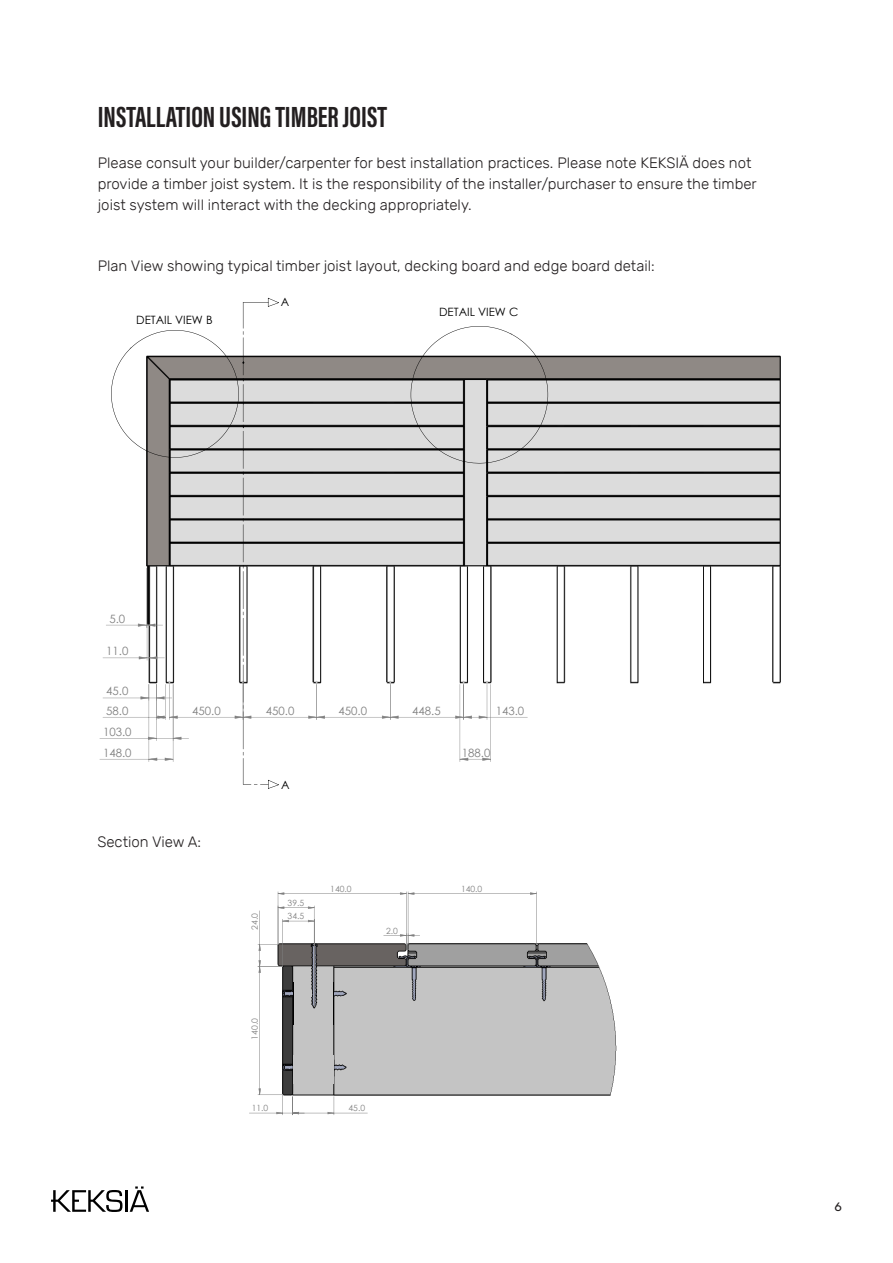
<style>
.page{position:relative;width:893px;height:1263px;background:#fff}
.page>*{position:absolute;margin:0;border:0;box-sizing:border-box;transform-origin:0 0}
.t1{font:30px "Acumin Variable Concept";color:#231f20}
.t2{font:300 15px/21px "Rubik";color:#231f20}
.t3{font:12.3px "Rubik";color:#231f20}
.t4{font:11.4px/19.2px "Century Gothic";color:#808080}
.t5{font:11.4px "Century Gothic";color:#000}
.t6{font:8.55px/13.4px "Century Gothic";color:#808080}
</style>
<div class="page">
<hr style="left:125px;top:1190px;width:3px;height:22px;background:#000">
<svg style="left:130px;top:1186px;width:19px;height:26px"></svg>
<svg style="left:51px;top:1190px;width:71px;height:22px"></svg>
<img style="left:528px;top:355px;width:253px;height:329px">
<svg style="left:528px;top:346px;width:20px;height:117px;background:#b9b8b7"></svg>
<svg style="left:100px;top:298px;width:428px;height:491px"></svg>
<img style="left:537px;top:943px;width:80px;height:153px">
<svg style="left:249px;top:891px;width:288px;height:224px"></svg>
<svg style="left:258px;top:910px;width:19px;height:185px"></svg>
<svg style="left:277px;top:893px;width:259px;height:221px;fill:#c4c4c4"></svg>
<div style="left:293px;top:1055px;width:41px;height:29px;background:#c4c4c4"></div>
<div style="left:294px;top:990px;width:18px;height:7px;background:#c4c4c4"></div>
<div style="left:317px;top:991px;width:17px;height:8px;background:#c4c4c4"></div>
<hr style="left:334px;top:982px;width:1px;height:42px;background:#000">
<hr style="left:293px;top:982px;width:1px;height:42px;background:#000">
<p class="t1" style="left:98px;top:96px;width:291px">INSTALLATION USING TIMBER JOIST</p>
<p class="t2" style="left:98px;top:153px;width:660px">Please consult your builder/carpenter for best installation practices. Please note KEKSIÄ does not provide a timber joist system. It is the responsibility of the installer/purchaser to ensure the timber joist system will interact with the decking appropriately.</p>
<p class="t2" style="left:98px;top:256px;width:558px">Plan View showing typical timber joist layout, decking board and edge board detail:</p>
<p class="t5" style="left:136px;top:312px;width:78px">DETAIL VIEW B</p>
<p class="t5" style="left:281px;top:294px;width:10px">A</p>
<p class="t5" style="left:439px;top:304px;width:81px">DETAIL VIEW C</p>
<p class="t4" style="left:109px;top:609px;width:17px">5.0</p>
<p class="t4" style="left:106px;top:641px;width:24px">11.0</p>
<p class="t4" style="left:106px;top:681px;width:24px">45.0<br>58.0</p>
<p class="t4" style="left:103px;top:721px;width:30px;line-height:21px">103.0<br>148.0</p>
<p class="t4" style="left:192px;top:701px;width:30px">450.0</p>
<p class="t4" style="left:266px;top:701px;width:30px">450.0</p>
<p class="t4" style="left:338px;top:701px;width:30px">450.0</p>
<p class="t4" style="left:412px;top:701px;width:30px">448.5</p>
<p class="t4" style="left:496px;top:701px;width:30px">143.0</p>
<p class="t5" style="left:281px;top:777px;width:10px">A</p>
<p class="t4" style="left:462px;top:743px;width:30px">188.0</p>
<p class="t2" style="left:97px;top:832px;width:105px">Section View A:</p>
<p class="t6" style="left:248px;top:930px;width:18px;rotate:-90deg">24.0</p>
<p class="t6" style="left:288px;top:896px;width:18px">39.5<br>34.5</p>
<p class="t6" style="left:330px;top:882px;width:23px">140.0</p>
<p class="t6" style="left:386px;top:924px;width:13px">2.0</p>
<p class="t6" style="left:248px;top:1040px;width:23px;rotate:-90deg">140.0</p>
<p class="t6" style="left:252px;top:1101px;width:18px">11.0</p>
<p class="t6" style="left:349px;top:1101px;width:18px">45.0</p>
<p class="t6" style="left:461px;top:882px;width:23px">140.0</p>
<p class="t3" style="left:835px;top:1200px;width:9px">6</p>
</div>
